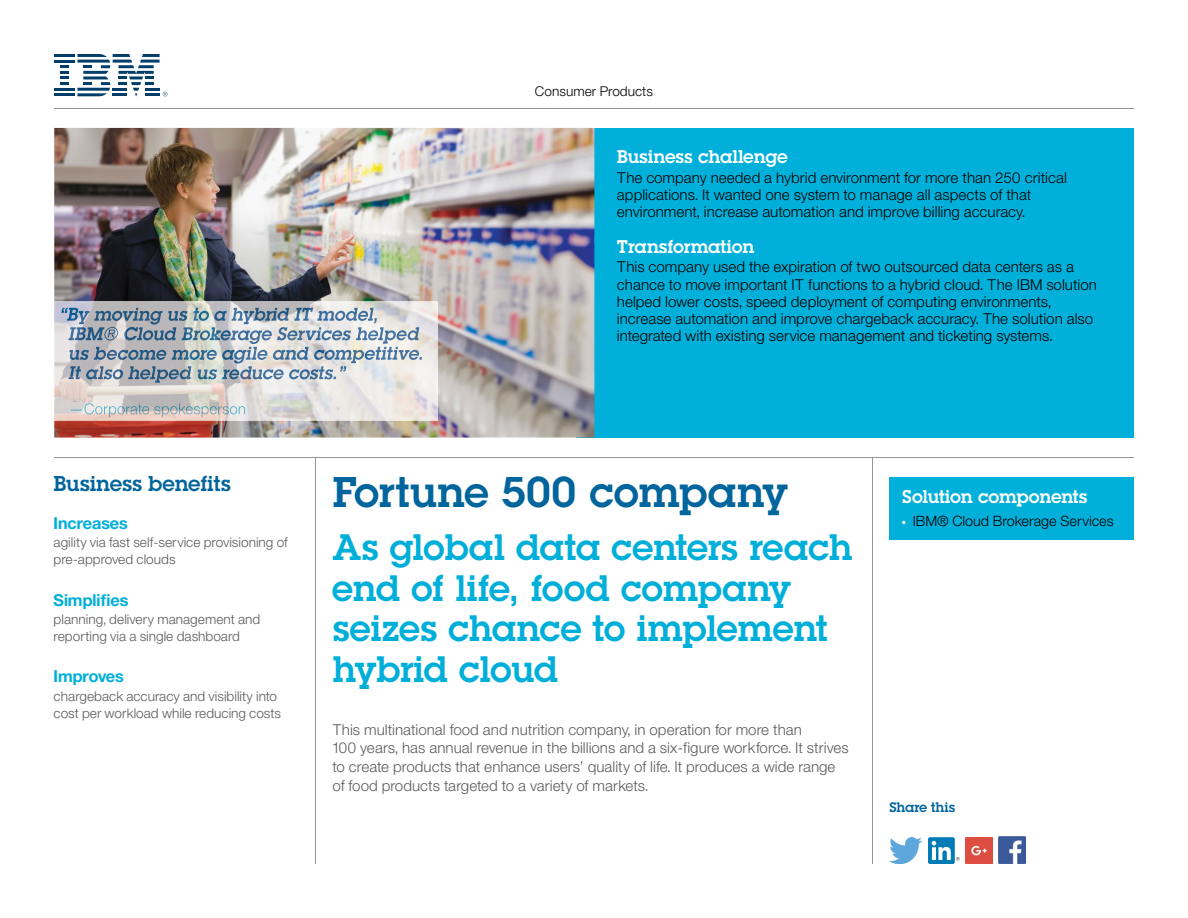
<style>
.page{position:relative;width:1188px;height:918px;background:#fff}
.page>*{position:absolute;margin:0;border:0;box-sizing:border-box;transform-origin:0 0}
.t1{font:42px "Lubalin Demifor IBM";color:#00649d}
.t2{font:36px/40.5px "Lubalin Demifor IBM";color:#00afd9}
.t3{font:21px "Lubalin Demifor IBM";color:#00649d}
.t4{font:18px "Lubalin Demifor IBM";color:#fff}
.t5{font:16.5px "Helv Neue Boldfor IBM";color:#00afd9}
.t6{font:15px/17.2px "Helv Neue Lightfor IBM";color:#000}
.t7{font:15px/18.8px "Helv Neue Lightfor IBM";color:#595a5b}
.t8{font:14.25px "Helv Neue Lightfor IBM";color:#000}
.t9{font:13.5px/17.2px "Helv Neue Lightfor IBM";color:#595a5b}
.t10{font:13.5px "Helv Neue Lightfor IBM";color:#000}
.t11{font:13.5px "Lubalin Demifor IBM";color:#00649d}
</style>
<div class="page">
<hr style="left:315px;top:457px;width:1px;height:407px;background:#949598">
<hr style="left:872px;top:457px;width:1px;height:407px;background:#949598">
<hr style="left:54px;top:108px;width:1080px;height:1px;background:#949598">
<hr style="left:54px;top:457px;width:1080px;height:1px;background:#949598">
<div style="left:577px;top:128px;width:557px;height:310px;background:#00b0da"></div>
<img style="left:889px;top:838px;width:33px;height:26px">
<div style="left:928px;top:837px;width:27px;height:27px;background:#007bb6;border-radius:2px"></div>
<svg style="left:932px;top:841px;width:27px;height:20px"></svg>
<img style="left:966px;top:837px;width:27px;height:27px">
<img style="left:999px;top:837px;width:27px;height:27px">
<div style="left:890px;top:477px;width:244px;height:62px;background:#00b0da"></div>
<hr style="left:54px;top:54px;width:21px;height:3px;background:#003e69">
<hr style="left:54px;top:60px;width:21px;height:3px;background:#003e69">
<hr style="left:54px;top:88px;width:21px;height:3px;background:#003e69">
<svg style="left:60px;top:65px;width:9px;height:20px"></svg>
<hr style="left:54px;top:93px;width:21px;height:3px;background:#003e69">
<svg style="left:77px;top:54px;width:90px;height:42px"></svg>
<img style="left:54px;top:128px;width:540px;height:310px">
<img style="left:54px;top:301px;width:384px;height:120px">
<img style="left:60px;top:308px;width:319px;height:17px">
<img style="left:68px;top:327px;width:352px;height:17px">
<img style="left:69px;top:347px;width:356px;height:17px">
<img style="left:68px;top:366px;width:278px;height:17px">
<img style="left:69px;top:403px;width:177px;height:14px">
<p class="t10" style="left:535px;top:83px;width:119px">Consumer Products</p>
<h2 class="t4" style="left:617px;top:145px;width:172px">Business challenge</h2>
<p class="t6" style="left:617px;top:168px;width:452px">The company needed a hybrid environment for more than 250 critical applications. It wanted one system to manage all aspects of that environment, increase automation and improve billing accuracy.</p>
<h2 class="t4" style="left:617px;top:234px;width:139px">Transformation</h2>
<p class="t6" style="left:617px;top:258px;width:482px">This company used the expiration of two outsourced data centers as a chance to move important IT functions to a hybrid cloud. The IBM solution helped lower costs, speed deployment of computing environments, increase automation and improve chargeback accuracy. The solution also integrated with existing service management and ticketing systems.</p>
<h2 class="t3" style="left:54px;top:470px;width:179px">Business benefits</h2>
<p class="t5" style="left:54px;top:512px;width:76px">Increases</p>
<p class="t9" style="left:54px;top:533px;width:236px">agility via fast self-service provisioning of pre-approved clouds</p>
<p class="t5" style="left:54px;top:589px;width:76px">Simplifies</p>
<p class="t9" style="left:54px;top:610px;width:208px">planning, delivery management and reporting via a single dashboard</p>
<p class="t5" style="left:54px;top:666px;width:72px">Improves</p>
<p class="t9" style="left:54px;top:687px;width:229px">chargeback accuracy and visibility into cost per workload while reducing costs</p>
<h1 class="t1" style="left:333px;top:464px;width:457px">Fortune 500 company</h1>
<h2 class="t2" style="left:333px;top:526px;width:522px">As global data centers reach end of life, food company seizes chance to implement hybrid cloud</h2>
<p class="t7" style="left:333px;top:720px;width:518px">This multinational food and nutrition company, in operation for more than<br>100 years, has annual revenue in the billions and a six-figure workforce. It strives to create products that enhance users’ quality of life. It produces a wide range of food products targeted to a variety of markets.</p>
<h2 class="t4" style="left:902px;top:484px;width:187px">Solution components</h2>
<h2 class="t8" style="left:902px;top:513px;width:213px"><sup>●</sup> IBM® Cloud Brokerage Services</h2>
<p class="t11" style="left:890px;top:798px;width:67px">Share this</p>
</div>
